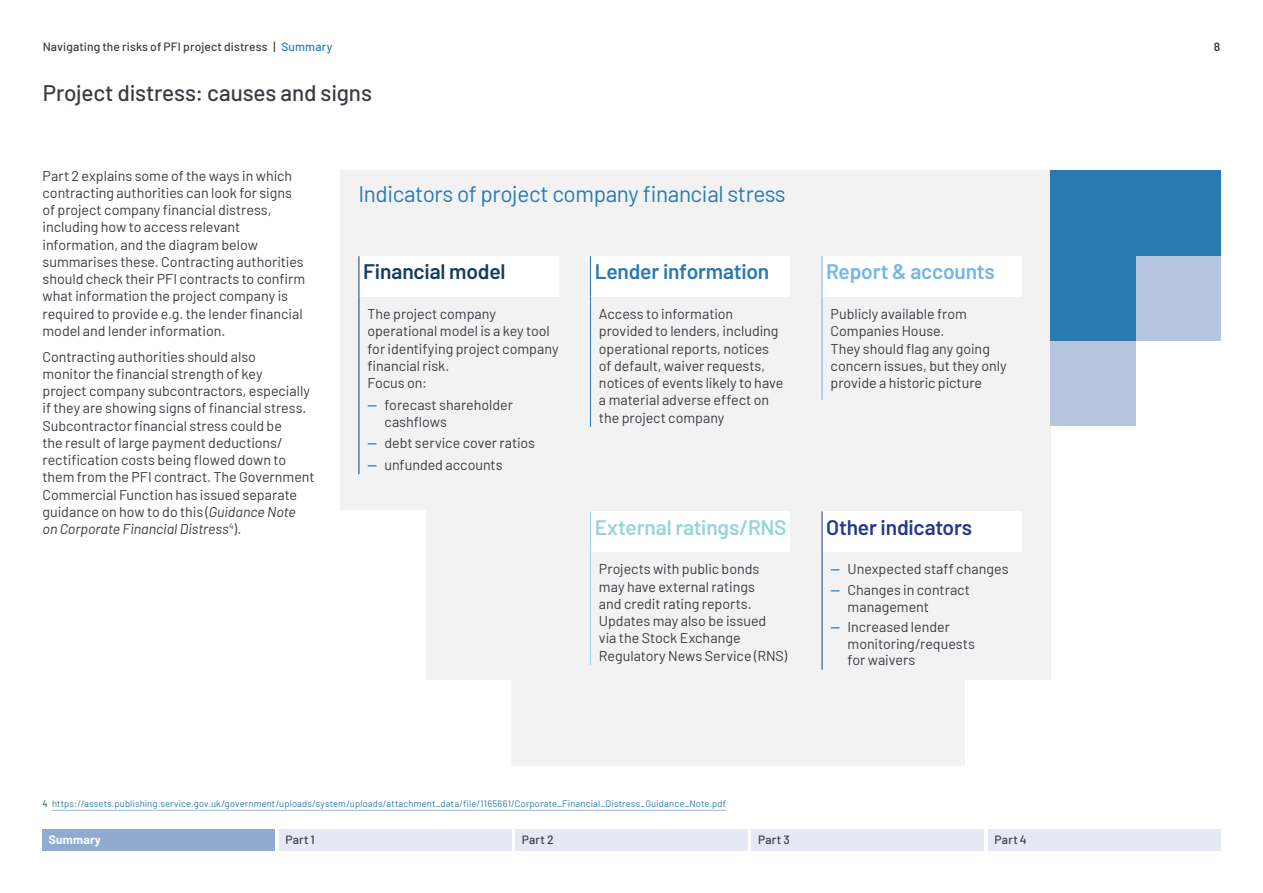
<style>
.page{position:relative;width:1263px;height:893px;background:#fff}
.page>*{position:absolute;margin:0;border:0;box-sizing:border-box;transform-origin:0 0}
.IPA_intro_reg_15{font:22.5px "Barlow";letter-spacing:-.015em;color:#287aaf}
.IPA_Heading_light_15{font:500 22.5px "Barlow";letter-spacing:-.01em;color:#3a3a43}
.IPA_table_reg_11{font:600 21px "Barlow";letter-spacing:-.005em;color:#99d3db}
.IPA_table_reg_11-2{font:600 21px "Barlow";letter-spacing:-.01em;color:#287aaf}
.IPA_table_reg_11-3{font:600 21px "Barlow";letter-spacing:-.01em;color:#75b5e4}
.IPA_table_reg_11-4{font:600 21px "Barlow";letter-spacing:-.01em;color:#24388d}
.IPA_table_reg_11-5{font:600 21px "Barlow";letter-spacing:-.01em;color:#123d5e}
.IPA_text_reg_9_5{font:14.25px/17.2px "Barlow";color:#3a3a43}
.IPA_table_reg_8_75{font:14.25px/17.2px "Barlow";color:#3a3a43}
.t1{font:500 12px "Barlow";letter-spacing:.015em;color:#3a3a43}
.t2{font:700 12px "Barlow";letter-spacing:.02em;color:#fff}
.t3{font:600 12px "Barlow";color:#3a3a43}
.IPA_footnote_6_25{font:9.3px "Barlow";letter-spacing:.015em;color:#287aaf}
.s1{color:#287aaf}
.s2{font-style:italic}
.s3{color:#123d5e}
</style>
<div class="page">
<div style="left:340px;top:170px;width:710px;height:595px;background:#f3f2f3"></div>
<div style="left:1135px;top:255px;width:85px;height:85px;background:#b7c6e0"></div>
<div style="left:1050px;top:340px;width:85px;height:85px;background:#b7c6e0"></div>
<div style="left:965px;top:680px;width:85px;height:85px;background:#fff"></div>
<div style="left:340px;top:680px;width:170px;height:85px;background:#fff"></div>
<div style="left:340px;top:595px;width:85px;height:85px;background:#fff"></div>
<div style="left:340px;top:510px;width:85px;height:85px;background:#fff"></div>
<div style="left:1135px;top:170px;width:85px;height:85px;background:#287aaf"></div>
<div style="left:1050px;top:255px;width:85px;height:85px;background:#287aaf"></div>
<div style="left:1050px;top:170px;width:85px;height:85px;background:#287aaf"></div>
<hr style="left:52px;top:810px;width:674px;height:1px;background:#a3b8d8">
<div style="left:359px;top:256px;width:200px;height:40px;background:#fff"></div>
<hr style="left:358px;top:256px;width:1px;height:40px;background:#123d5e">
<hr style="left:358px;top:296px;width:1px;height:178px;background:#123d5e">
<div style="left:590px;top:256px;width:200px;height:40px;background:#fff"></div>
<hr style="left:590px;top:256px;width:1px;height:40px;background:#287aaf">
<hr style="left:590px;top:296px;width:1px;height:131px;background:#287aaf">
<div style="left:590px;top:511px;width:200px;height:41px;background:#fff"></div>
<hr style="left:590px;top:511px;width:1px;height:41px;background:#99d3db">
<hr style="left:590px;top:552px;width:1px;height:113px;background:#99d3db">
<div style="left:822px;top:256px;width:200px;height:40px;background:#fff"></div>
<hr style="left:822px;top:256px;width:1px;height:40px;background:#75b5e4">
<hr style="left:822px;top:296px;width:1px;height:104px;background:#75b5e4">
<div style="left:822px;top:511px;width:200px;height:41px;background:#fff"></div>
<hr style="left:822px;top:511px;width:1px;height:41px;background:#24388d">
<hr style="left:822px;top:552px;width:1px;height:118px;background:#24388d">
<div style="left:43px;top:829px;width:232px;height:21px;background:#8fabd0"></div>
<div style="left:279px;top:829px;width:232px;height:21px;background:#e4e9f4"></div>
<div style="left:515px;top:829px;width:232px;height:21px;background:#e4e9f4"></div>
<div style="left:752px;top:829px;width:232px;height:21px;background:#e4e9f4"></div>
<div style="left:988px;top:829px;width:232px;height:21px;background:#e4e9f4"></div>
<p class="t1" style="left:43px;top:38px;width:291px">Navigating the risks of PFI project distress | <span class="s1">Summary</span></p>
<p class="t3" style="left:1214px;top:38px;width:8px">8</p>
<p class="IPA_Heading_light_15" style="left:43px;top:76px;width:331px">Project distress: causes and signs</p>
<p class="IPA_text_reg_9_5" style="left:43px;top:166px;width:264px">Part 2 explains some of the ways in which contracting authorities can look for signs of project company financial distress, including how to access relevant information, and the diagram below summarises these. Contracting authorities should check their PFI contracts to confirm what information the project company is required to provide e.g. the lender financial model and lender information.</p>
<p class="IPA_text_reg_9_5" style="left:43px;top:347px;width:274px">Contracting authorities should also<br>monitor the financial strength of key<br>project company subcontractors, especially if they are showing signs of financial stress.<br>Subcontractor financial stress could be<br>the result of large payment deductions/ rectification costs being flowed down to them from the PFI contract. The Government Commercial Function has issued separate guidance on how to do this (<span class="s2">Guidance Note<br>on Corporate Financial Distress</span><sup>4</sup>).</p>
<p class="IPA_intro_reg_15" style="left:358px;top:178px;width:429px">Indicators of project company financial stress</p>
<p class="IPA_table_reg_11-5" style="left:363px;top:256px;width:144px">Financial model</p>
<p class="IPA_table_reg_8_75" style="left:367px;top:304px;width:193px">The project company operational model is a key tool for identifying project company financial risk.<br>Focus on:</p>
<p class="IPA_text_reg_9_5" style="left:384px;top:395px;width:130px">forecast shareholder cashflows</p>
<p class="IPA_text_reg_9_5" style="left:384px;top:433px;width:152px">debt service cover ratios</p>
<p class="IPA_text_reg_9_5" style="left:384px;top:455px;width:120px">unfunded accounts</p>
<p class="IPA_table_reg_11-2" style="left:595px;top:256px;width:176px">Lender information</p>
<p class="IPA_table_reg_8_75" style="left:599px;top:304px;width:186px">Access to information provided to lenders, including operational reports, notices of default, waiver requests, notices of events likely to have a material adverse effect on the project company</p>
<p class="IPA_table_reg_11" style="left:595px;top:512px;width:193px">External ratings/RNS</p>
<p class="IPA_table_reg_8_75" style="left:599px;top:560px;width:190px">Projects with public bonds may have external ratings<br>and credit rating reports.<br>Updates may also be issued via the Stock Exchange<br>Regulatory News Service (RNS)</p>
<p class="IPA_table_reg_11-3" style="left:826px;top:256px;width:170px">Report &amp; accounts</p>
<p class="IPA_table_reg_8_75" style="left:830px;top:304px;width:178px">Publicly available from<br>Companies House.<br>They should flag any going concern issues, but they only provide a historic picture</p>
<p class="IPA_table_reg_11-4" style="left:826px;top:512px;width:147px">Other indicators</p>
<p class="IPA_text_reg_9_5" style="left:847px;top:560px;width:162px">Unexpected staff changes</p>
<p class="IPA_text_reg_9_5" style="left:847px;top:581px;width:124px;line-height:16.5px">Changes in contract management</p>
<p class="IPA_text_reg_9_5" style="left:847px;top:618px;width:129px;line-height:16.5px">Increased lender monitoring/requests for waivers</p>
<p class="IPA_footnote_6_25" style="left:43px;top:797px;width:685px"><span class="s3">4</span> https://assets.publishing.service.gov.uk/government/uploads/system/uploads/attachment_data/file/1165661/Corporate_Financial_Distress_Guidance_Note.pdf</p>
<p class="t2" style="left:49px;top:831px;width:54px">Summary</p>
<p class="t1" style="left:285px;top:831px;width:31px">Part 1</p>
<p class="t1" style="left:522px;top:831px;width:33px">Part 2</p>
<p class="t1" style="left:758px;top:831px;width:33px">Part 3</p>
<p class="t1" style="left:995px;top:831px;width:34px">Part 4</p>
</div>
